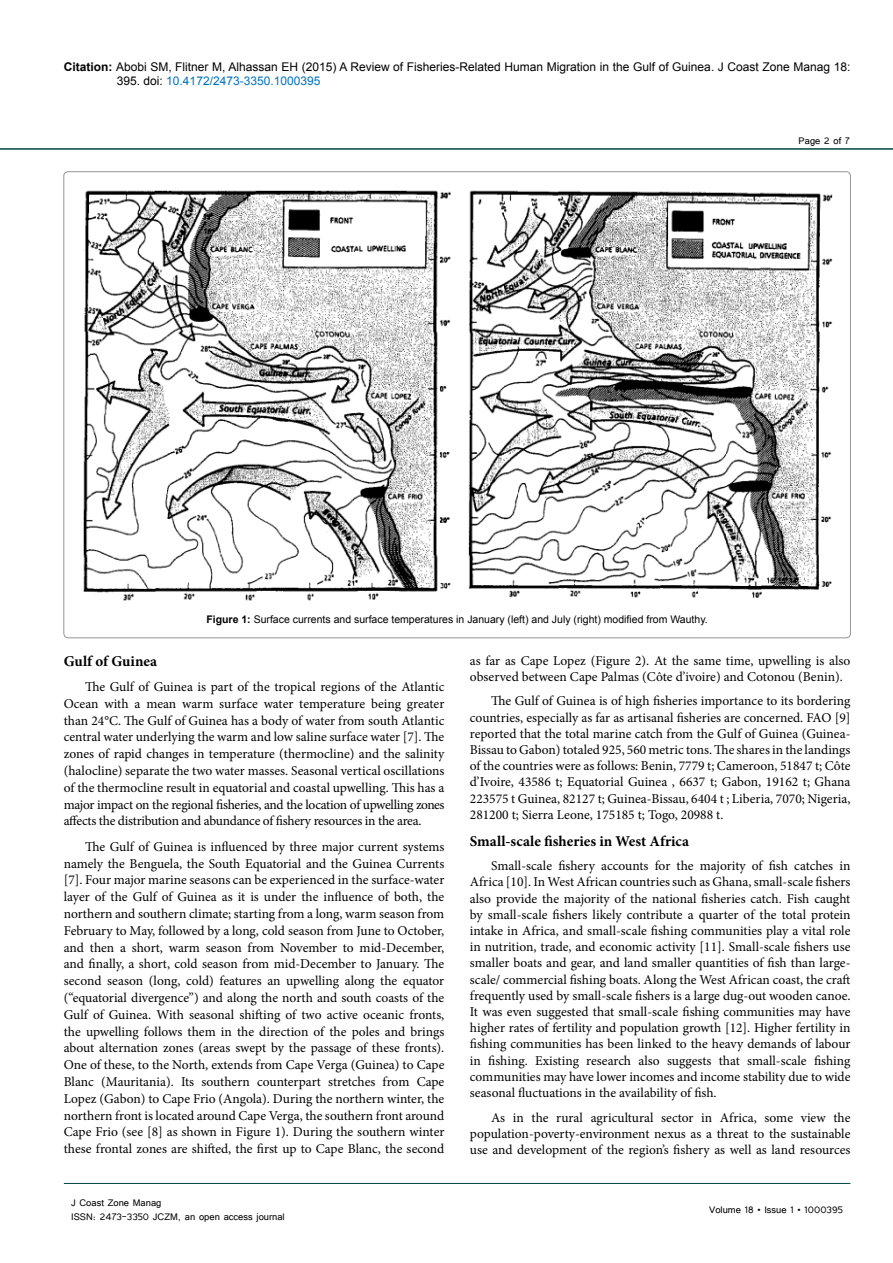
<style>
.page{position:relative;width:893px;height:1263px;background:#fff}
.page>*{position:absolute;margin:0;border:0;box-sizing:border-box;transform-origin:0 0}
.t1{font:700 15px "Minion Pro";color:#000}
.t2{font:13.5px/16.8px "Minion Pro";letter-spacing:-.005em;color:#000;text-align:justify}
.t3{font:12px/14.4px "Arial";color:#000}
.t4{font:12px/14.4px "Tunga";color:#000}
.t5{font:10.5px "Arial";color:#000}
.s1{font-weight:700}
.s2{color:#0072bc}
</style>
<div class="page">
<hr style="left:0;top:148px;width:893px;height:2px;background:#004440">
<hr style="left:64px;top:1183px;width:786px;height:1px;background:#004440">
<img style="left:83px;top:190px;width:749px;height:411px">
<p class="t3" style="left:117px;top:60px;width:735px;text-indent:-53px"><span class="s1">Citation:</span> Abobi SM, Flitner M, Alhassan EH (2015) A Review of Fisheries-Related Human Migration in the Gulf of Guinea. J Coast Zone Manag 18:<br>395. doi: <span class="s2">10.4172/2473-3350.1000395</span></p>
<p class="t4" style="left:799px;top:133px;width:53px">Page 2 of 7</p>
<p class="t5" style="left:206px;top:612px;width:503px"><span class="s1">Figure 1:</span> Surface currents and surface temperatures in January (left) and July (right) modified from Wauthy.</p>
<p class="t1" style="left:64px;top:650px;width:95px">Gulf of Guinea</p>
<p class="t2" style="left:64px;top:678px;width:382px;text-indent:21px">The Gulf of Guinea is part of the tropical regions of the Atlantic Ocean with a mean warm surface water temperature being greater than 24°C. The Gulf of Guinea has a body of water from south Atlantic central water underlying the warm and low saline surface water [7]. The zones of rapid changes in temperature (thermocline) and the salinity (halocline) separate the two water masses. Seasonal vertical oscillations of the thermocline result in equatorial and coastal upwelling. This has a major impact on the regional fisheries, and the location of upwelling zones affects the distribution and abundance of fishery resources in the area.</p>
<p class="t2" style="left:64px;top:838px;width:382px;text-indent:21px">The Gulf of Guinea is influenced by three major current systems namely the Benguela, the South Equatorial and the Guinea Currents [7]. Four major marine seasons can be experienced in the surface-water layer of the Gulf of Guinea as it is under the influence of both, the northern and southern climate; starting from a long, warm season from February to May, followed by a long, cold season from June to October, and then a short, warm season from November to mid-December, and finally, a short, cold season from mid-December to January. The second season (long, cold) features an upwelling along the equator (“equatorial divergence”) and along the north and south coasts of the Gulf of Guinea. With seasonal shifting of two active oceanic fronts, the upwelling follows them in the direction of the poles and brings about alternation zones (areas swept by the passage of these fronts).<br>One of these, to the North, extends from Cape Verga (Guinea) to Cape Blanc (Mauritania). Its southern counterpart stretches from Cape Lopez (Gabon) to Cape Frio (Angola). During the northern winter, the northern front is located around Cape Verga, the southern front around Cape Frio (see [8] as shown in Figure 1). During the southern winter these frontal zones are shifted, the first up to Cape Blanc, the second</p>
<p class="t4" style="left:71px;top:1195px;width:215px">J Coast Zone Manag<br>ISSN: 2473-3350 JCZM, an open access journal</p>
<p class="t2" style="left:470px;top:652px;width:382px;line-height:16.2px">as far as Cape Lopez (Figure 2). At the same time, upwelling is also observed between Cape Palmas (Côte d’ivoire) and Cotonou (Benin).</p>
<p class="t2" style="left:470px;top:693px;width:382px;line-height:16.2px;text-indent:21px">The Gulf of Guinea is of high fisheries importance to its bordering countries, especially as far as artisanal fisheries are concerned. FAO [9] reported that the total marine catch from the Gulf of Guinea (Guinea-Bissau to Gabon) totaled 925, 560 metric tons. The shares in the landings of the countries were as follows: Benin, 7779 t; Cameroon, 51847 t; Côte d’Ivoire, 43586 t; Equatorial Guinea , 6637 t; Gabon, 19162 t; Ghana 223575 t Guinea, 82127 t; Guinea-Bissau, 6404 t ; Liberia, 7070; Nigeria, 281200 t; Sierra Leone, 175185 t; Togo, 20988 t.</p>
<p class="t1" style="left:470px;top:830px;width:221px">Small-scale fisheries in West Africa</p>
<p class="t2" style="left:470px;top:858px;width:382px;line-height:16.2px;text-indent:21px">Small-scale fishery accounts for the majority of fish catches in Africa [10]. In West African countries such as Ghana, small-scale fishers also provide the majority of the national fisheries catch. Fish caught by small-scale fishers likely contribute a quarter of the total protein intake in Africa, and small-scale fishing communities play a vital role in nutrition, trade, and economic activity [11]. Small-scale fishers use smaller boats and gear, and land smaller quantities of fish than large&shy;scale/ commercial fishing boats. Along the West African coast, the craft frequently used by small-scale fishers is a large dug-out wooden canoe.<br>It was even suggested that small-scale fishing communities may have higher rates of fertility and population growth [12]. Higher fertility in fishing communities has been linked to the heavy demands of labour in fishing. Existing research also suggests that small-scale fishing communities may have lower incomes and income stability due to wide seasonal fluctuations in the availability of fish.</p>
<p class="t2" style="left:470px;top:1109px;width:382px;line-height:16.2px;text-indent:21px">As in the rural agricultural sector in Africa, some view the population-poverty-environment nexus as a threat to the sustainable use and development of the region’s fishery as well as land resources</p>
<p class="t4" style="left:709px;top:1202px;width:135px">Volume 18 • Issue 1 • 1000395</p>
</div>
